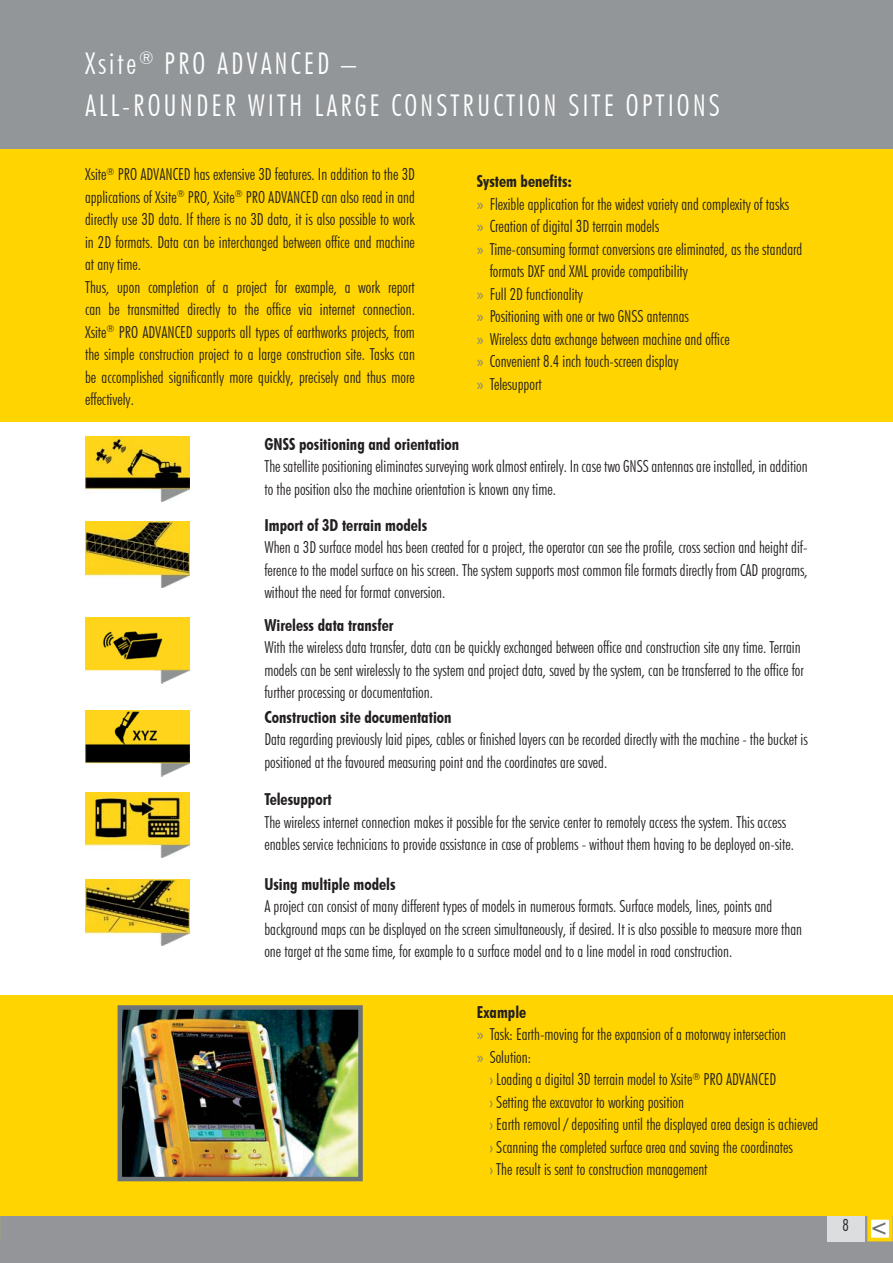
<style>
.page{position:relative;width:893px;height:1263px;background:#fff}
.page>*{position:absolute;margin:0;border:0;box-sizing:border-box;transform-origin:0 0}
.t1{font:300 condensed 30px/42px "Futura BT";letter-spacing:.1em;color:#fff}
.t2{font:700 condensed 22.5px "Futura BT";color:#6d6e70}
.t3{font:300 condensed 16.65px "Futura BT";color:#231f20}
.t4{font:300 condensed 16.5px/22.5px "Futura BT";color:#231f20}
.t5{font:700 condensed 16.5px "Futura BT";color:#231f20}
.s1{font-weight:700}
.s2{font-family:"Myriad Pro";font-weight:400;font-stretch:normal;color:#808285}
.s3{font-family:"Myriad Pro";font-weight:400;font-stretch:normal;font-size:16.5px;color:#808285}
.s4{color:#6a7379}
</style>
<div class="page">
<div style="left:0;top:1216px;width:893px;height:47px;background:#939598"></div>
<div style="left:0;top:148px;width:893px;height:273px;background:#ffd400"></div>
<svg style="left:0;top:1216px;width:1px;height:25px"></svg>
<div style="left:0;top:995px;width:893px;height:221px;background:#ffd400"></div>
<div style="left:0;top:0;width:893px;height:149px;background:#929699"></div>
<div style="left:826px;top:1216px;width:38px;height:25px;background:#dcddde"></div>
<div style="left:869px;top:1218px;width:22px;height:22px;background:#fff"></div>
<div style="left:867px;top:1216px;width:26px;height:25px;border:4px solid #ffd400"></div>
<img style="left:123px;top:1010px;width:235px;height:166px">
<div style="left:118px;top:1005px;width:245px;height:176px;border:4px solid #6a7379"></div>
<img style="left:85px;top:618px;width:105px;height:65px">
<img style="left:85px;top:437px;width:105px;height:65px">
<img style="left:85px;top:880px;width:105px;height:65px">
<img style="left:85px;top:793px;width:105px;height:65px">
<img style="left:85px;top:711px;width:105px;height:65px">
<img style="left:85px;top:522px;width:105px;height:66px">
<h1 class="t1" style="left:85px;top:42px;width:636px">Xsite<sup>®</sup> PRO ADVANCED –<br>ALL-ROUNDER WITH LARGE CONSTRUCTION SITE OPTIONS</h1>
<p class="t4" style="left:85px;top:163px;width:331px">Xsite<sup>®</sup> PRO ADVANCED has extensive 3D features. In addition to the 3D applications of Xsite<sup>®</sup> PRO, Xsite<sup>®</sup> PRO ADVANCED can also read in and directly use 3D data. If there is no 3D data, it is also possible to work in 2D formats. Data can be interchanged between office and machine at any time.<br>Thus, upon completion of a project for example, a work report can be transmitted directly to the office via internet connection.<br>Xsite<sup>®</sup> PRO ADVANCED supports all types of earthworks projects, from the simple construction project to a large construction site. Tasks can be accomplished significantly more quickly, precisely and thus more effectively.</p>
<p class="t4" style="left:477px;top:170px;width:314px"><span class="s1">System benefits:<br></span><span class="s2">»</span> Flexible application for the widest variety and complexity of tasks</p>
<p class="t3" style="left:477px;top:216px;width:184px"><span class="s3">»</span> Creation of digital 3D terrain models</p>
<p class="t4" style="left:477px;top:237px;width:327px"><span class="s2">»</span> Time-consuming format conversions are eliminated, as the standard</p>
<p class="t4" style="left:490px;top:260px;width:200px">formats DXF and XML provide compatibility</p>
<p class="t4" style="left:477px;top:282px;width:108px"><span class="s2">»</span> Full 2D functionality</p>
<p class="t4" style="left:477px;top:305px;width:213px"><span class="s2">»</span> Positioning with one or two GNSS antennas</p>
<p class="t4" style="left:477px;top:327px;width:254px"><span class="s2">»</span> Wireless data exchange between machine and office</p>
<p class="t4" style="left:477px;top:350px;width:203px"><span class="s2">»</span> Convenient 8.4 inch touch-screen display</p>
<p class="t4" style="left:477px;top:372px;width:66px"><span class="s2">»</span> Telesupport</p>
<p class="t5" style="left:264px;top:434px;width:196px">GNSS positioning and orientation</p>
<p class="t4" style="left:264px;top:455px;width:545px">The satellite positioning eliminates surveying work almost entirely. In case two GNSS antennas are installed, in addition to the position also the machine orientation is known any time.</p>
<p class="t5" style="left:264px;top:515px;width:164px">Import of 3D terrain models</p>
<p class="t4" style="left:264px;top:536px;width:545px;text-align:justify">When a 3D surface model has been created for a project, the operator can see the profile, cross section and height dif&shy;ference to the model surface on his screen. The system supports most common file formats directly from CAD programs, without the need for format conversion.</p>
<p class="t5" style="left:264px;top:615px;width:131px">Wireless data transfer</p>
<p class="t4" style="left:264px;top:636px;width:541px">With the wireless data transfer, data can be quickly exchanged between office and construction site any time. Terrain models can be sent wirelessly to the system and project data, saved by the system, can be transferred to the office for further processing or documentation.</p>
<p class="t5" style="left:264px;top:707px;width:189px">Construction site documentation</p>
<p class="t4" style="left:264px;top:728px;width:545px">Data regarding previously laid pipes, cables or finished layers can be recorded directly with the machine - the bucket is positioned at the favoured measuring point and the coordinates are saved.</p>
<p class="t5" style="left:264px;top:790px;width:69px">Telesupport</p>
<p class="t4" style="left:264px;top:811px;width:531px">The wireless internet connection makes it possible for the service center to remotely access the system. This access enables service technicians to provide assistance in case of problems - without them having to be deployed on-site.</p>
<p class="t5" style="left:264px;top:874px;width:133px">Using multiple models</p>
<p class="t4" style="left:264px;top:895px;width:539px">A project can consist of many different types of models in numerous formats. Surface models, lines, points and background maps can be displayed on the screen simultaneously, if desired. It is also possible to measure more than one target at the same time, for example to a surface model and to a line model in road construction.</p>
<p class="t4" style="left:477px;top:1001px;width:311px"><span class="s1">Example<br></span><span class="s2">»</span> Task: Earth-moving for the expansion of a motorway intersection <span class="s2">»</span> Solution:</p>
<p class="t4" style="left:490px;top:1068px;width:330px"><span class="s4">›</span> Loading a digital 3D terrain model to Xsite<sup>®</sup> PRO ADVANCED<br><span class="s4">›</span> Setting the excavator to working position<br><span class="s4">›</span> Earth removal / depositing until the displayed area design is achieved <span class="s4">›</span> Scanning the completed surface area and saving the coordinates<br><span class="s4">›</span> The result is sent to construction management</p>
<p class="t4" style="left:842px;top:1214px;width:8px">8</p>
<h2 class="t2" style="left:888px;top:1244px;width:20px;rotate:-180deg">&gt;</h2>
</div>
